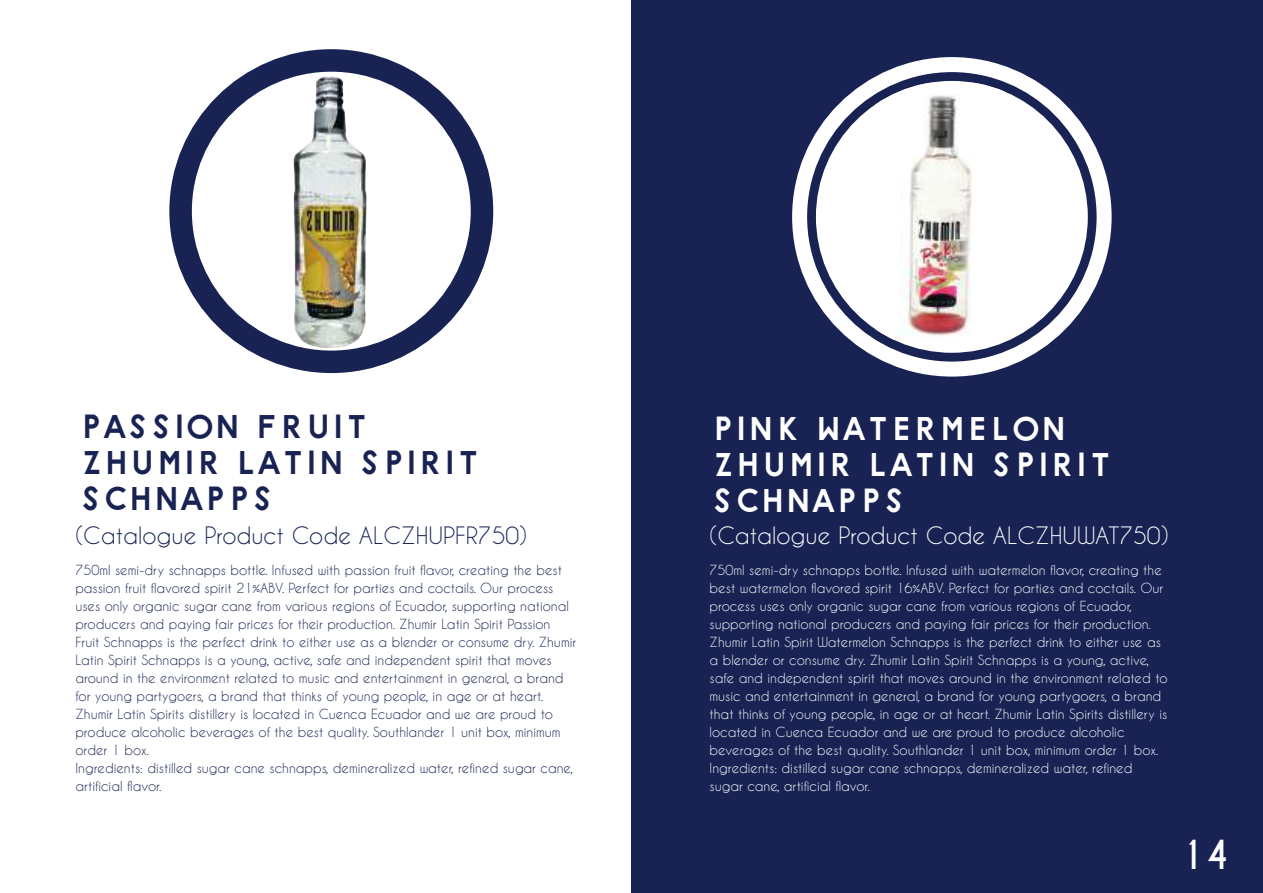
<style>
.page{position:relative;width:1263px;height:893px;background:#fff}
.page>*{position:absolute;margin:0;border:0;box-sizing:border-box;transform-origin:0 0}
.t1{font:700 37.5px "Caviar Dreams";color:#fff}
.t2{font:30px/36px "HYPE";letter-spacing:-.06em;color:#fff}
.t3{font:30px/36px "HYPE";letter-spacing:-.06em;color:#182354}
.t4{font:22.5px "Caviar Dreams";color:#182354}
.t5{font:22.5px "Caviar Dreams";color:#fff}
.t6{font:13.05px/18px "Caviar Dreams";color:#182354}
.t7{font:13.05px/18px "Caviar Dreams";color:#fff}
</style>
<div class="page">
<div style="left:631px;top:0;width:632px;height:893px;background:#182354"></div>
<div style="left:169px;top:49px;width:324px;height:324px;border:22px solid #182354;border-radius:50%"></div>
<img style="left:260px;top:75px;width:157px;height:273px">
<div style="left:792px;top:57px;width:319px;height:320px;border:15px solid #fff;border-radius:50%"></div>
<div style="left:816px;top:81px;width:272px;height:272px;background:#fff;border-radius:50%"></div>
<img style="left:875px;top:83px;width:128px;height:257px">
<h2 class="t3" style="left:79px;top:410px;width:405px">PASSION FRUIT<br>ZHUMIR LATIN SPIRIT<br>SCHNAPPS</h2>
<h3 class="t4" style="left:76px;top:522px;width:453px">(Catalogue Product Code ALCZHUPFR750)</h3>
<p class="t6" style="left:75px;top:561px;width:502px">750ml semi-dry schnapps bottle. Infused with passion fruit flavor, creating the best passion fruit flavored spirit 21%ABV. Perfect for parties and coctails. Our process uses only organic sugar cane from various regions of Ecuador, supporting national producers and paying fair prices for their production. Zhumir Latin Spirit Passion Fruit Schnapps is the perfect drink to either use as a blender or consume dry. Zhumir Latin Spirit Schnapps is a young, active, safe and independent spirit that moves around in the environment related to music and entertainment in general, a brand for young partygoers, a brand that thinks of young people, in age or at heart.<br>Zhumir Latin Spirits distillery is located in Cuenca Ecuador and we are proud to produce alcoholic beverages of the best quality. Southlander 1 unit box, minimum order 1 box.<br>Ingredients: distilled sugar cane schnapps, demineralized water, refined sugar cane, artificial flavor.</p>
<h2 class="t2" style="left:710px;top:411px;width:405px">PINK WATERMELON<br>ZHUMIR LATIN SPIRIT<br>SCHNAPPS</h2>
<h3 class="t5" style="left:710px;top:522px;width:460px">(Catalogue Product Code ALCZHUWAT750)</h3>
<p class="t7" style="left:710px;top:561px;width:460px">750ml semi-dry schnapps bottle. Infused with watermelon flavor, creating the best watermelon flavored spirit 16%ABV. Perfect for parties and coctails. Our process uses only organic sugar cane from various regions of Ecuador, supporting national producers and paying fair prices for their production.<br>Zhumir Latin Spirit Watermelon Schnapps is the perfect drink to either use as a blender or consume dry. Zhumir Latin Spirit Schnapps is a young, active, safe and independent spirit that moves around in the environment related to music and entertainment in general, a brand for young partygoers, a brand that thinks of young people, in age or at heart. Zhumir Latin Spirits distillery is located in Cuenca Ecuador and we are proud to produce alcoholic beverages of the best quality. Southlander 1 unit box, minimum order 1 box.<br>Ingredients: distilled sugar cane schnapps, demineralized water, refined sugar cane, artificial flavor.</p>
<h1 class="t1" style="left:1180px;top:833px;width:51px">14</h1>
</div>
